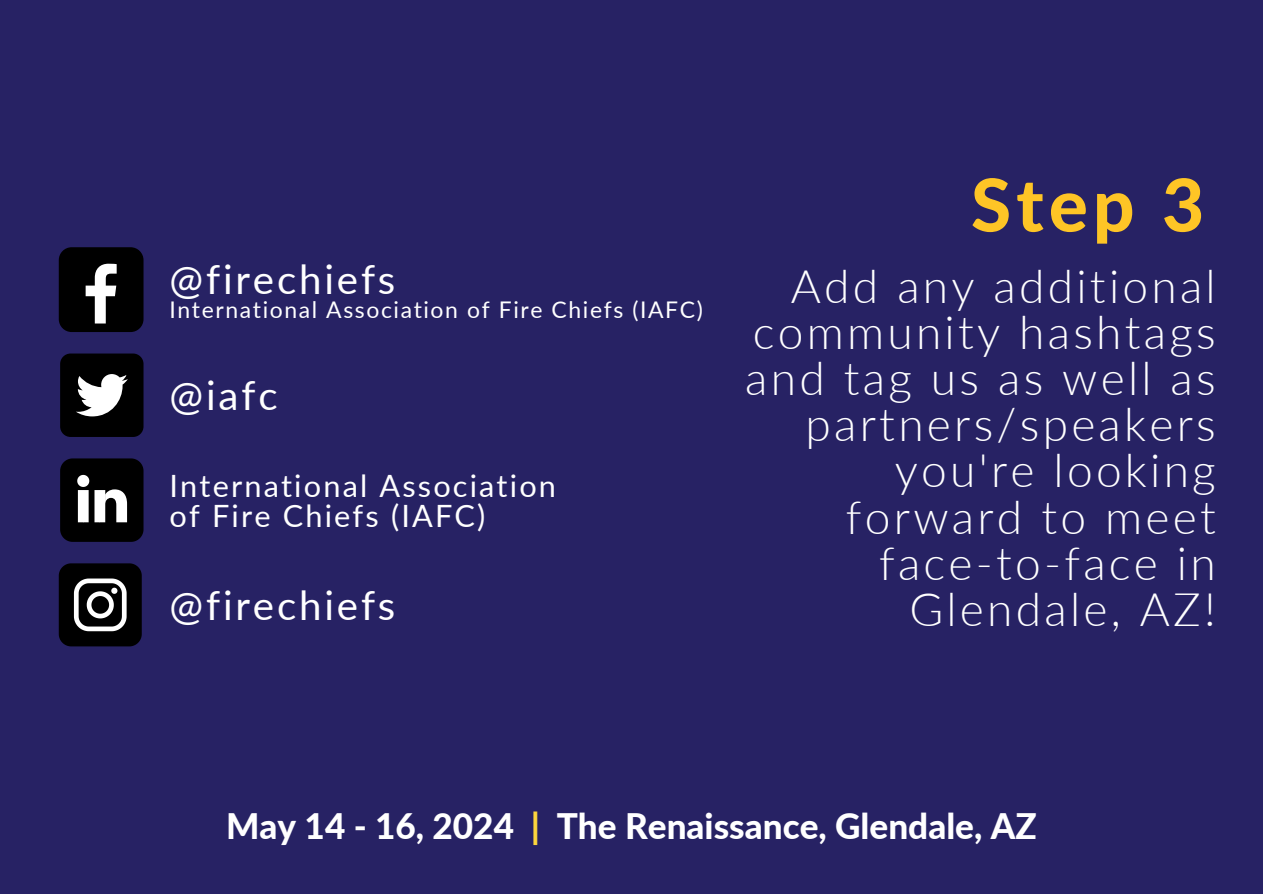
<style>
.page{position:relative;width:1263px;height:894px;background:#fff}
.page>*{position:absolute;margin:0;border:0;box-sizing:border-box;transform-origin:0 0}
.t1{font:800 72.75px "Lato";color:#fec526}
.t2{font:300 46.2px/46.2px "Lato";letter-spacing:.07em;color:#fff;text-align:right}
.t3{font:40.35px "Lato";letter-spacing:.07em;color:#fff}
.t4{font:800 35.1px "Lato";color:#fff}
.t5{font:30.75px/30.3px "Lato";letter-spacing:.07em;color:#fff}
.t6{font:22.95px "Lato";letter-spacing:.07em;color:#fff}
.s1{color:#fdd63d}
</style>
<div class="page">
<div style="left:0;top:0;width:1263px;height:893px;background:#272264"></div>
<svg style="left:59px;top:563px;width:83px;height:83px;background:#2c2b2d"></svg>
<svg style="left:60px;top:458px;width:83px;height:83px;background:#2e2e2f"></svg>
<div style="left:60px;top:353px;width:83px;height:83px;background:#000;border-radius:10px"></div>
<svg style="left:76px;top:374px;width:52px;height:42px"></svg>
<div style="left:59px;top:247px;width:85px;height:85px;background:#000;border-radius:13px"></div>
<svg style="left:86px;top:263px;width:31px;height:60px"></svg>
<p class="t3" style="left:170px;top:254px;width:227px">@firechiefs</p>
<h5 class="t6" style="left:170px;top:295px;width:535px">International Association of Fire Chiefs (IAFC)</h5>
<h3 class="t3" style="left:170px;top:370px;width:110px">@iafc</h3>
<p class="t5" style="left:170px;top:469px;width:388px">International Association of Fire Chiefs (IAFC)</p>
<p class="t1" style="left:971px;top:160px;width:235px">Step 3</p>
<p class="t2" style="left:745px;top:261px;width:472px">Add any additional community hashtags and tag us as well as partners/speakers you're looking forward to meet face-to-face in</p>
<p class="t3" style="left:170px;top:579px;width:227px">@firechiefs</p>
<p class="t2" style="left:909px;top:584px;width:308px">Glendale, AZ!</p>
<p class="t4" style="left:226px;top:803px;width:812px">May 14 - 16, 2024 <span class="s1">|</span> The Renaissance, Glendale, AZ</p>
</div>
